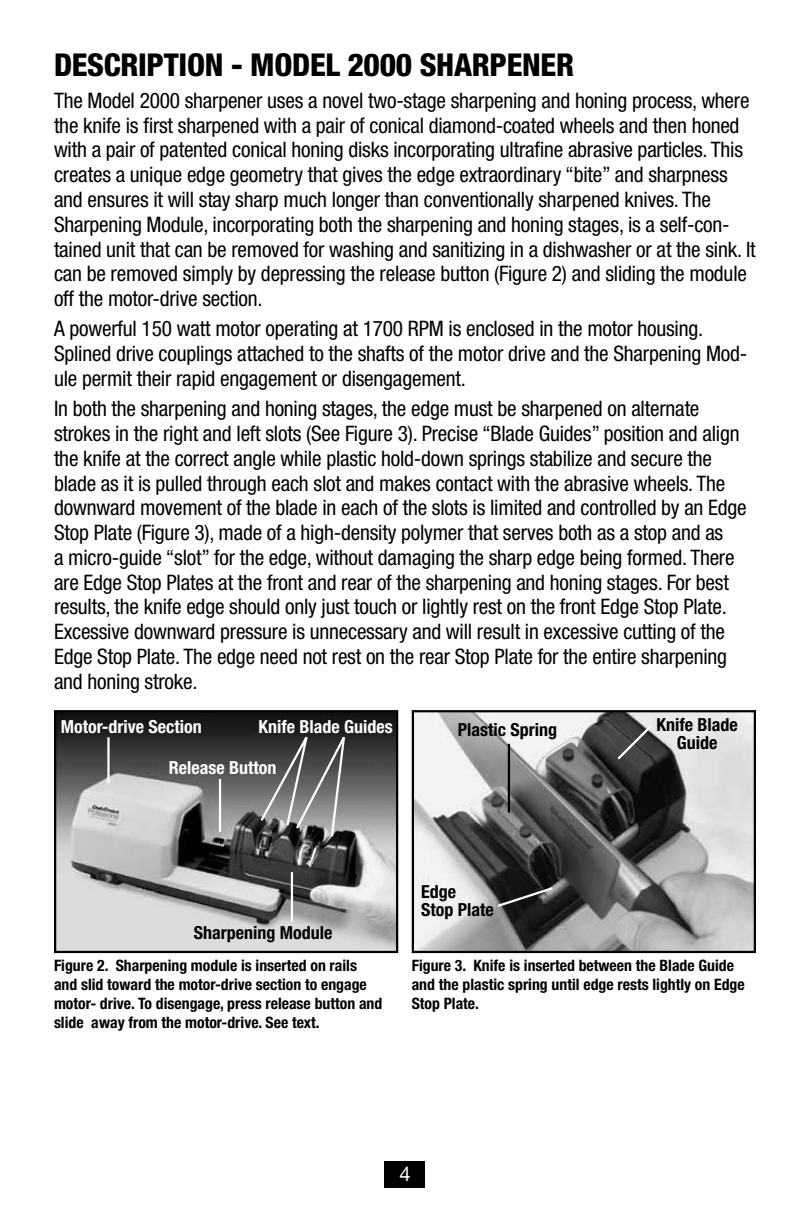
<style>
.page{position:relative;width:810px;height:1215px;background:#fff}
.page>*{position:absolute;margin:0;border:0;box-sizing:border-box;transform-origin:0 0}
.t1{font:800 condensed 31.5px "Helvetica Neue LT Std";letter-spacing:-.01em;color:#000}
.t2{font:condensed 21.38px/24.8px "Helvetica Neue LT Std";letter-spacing:-.01em;color:#000}
.t3{font:20.25px "Helvetica Neue LT Std";color:#fff}
.t4{font:700 condensed 18px/18px "Helvetica Neue LT Std";color:#000}
.t5{font:700 condensed 18px "Helvetica Neue LT Std";color:#fff}
.t6{font:700 condensed 15.75px/19.1px "Helvetica Neue LT Std";color:#000}
</style>
<div class="page">
<div style="left:385px;top:1161px;width:40px;height:27px;background:#000"></div>
<img style="left:415px;top:713px;width:338px;height:237px">
<div style="left:412px;top:710px;width:344px;height:243px;border:2px solid #000"></div>
<svg style="left:495px;top:885px;width:60px;height:24px"></svg>
<hr style="left:508px;top:744px;width:2px;height:69px;background:#000">
<svg style="left:615px;top:723px;width:39px;height:39px;background:#545454"></svg>
<img style="left:57px;top:713px;width:338px;height:237px">
<div style="left:54px;top:710px;width:344px;height:243px;border:2px solid #000"></div>
<hr style="left:291px;top:872px;width:2px;height:49px;background:#fff">
<hr style="left:219px;top:779px;width:2px;height:53px;background:#fff">
<hr style="left:107px;top:737px;width:3px;height:46px;background:#fff">
<svg style="left:259px;top:722px;width:89px;height:117px;background:#636363"></svg>
<h1 class="t1" style="left:54px;top:46px;width:522px">DESCRIPTION - MODEL 2000 SHARPENER</h1>
<p class="t2" style="left:54px;top:88px;width:703px">The Model 2000 sharpener uses a novel two-stage sharpening and honing process, where the knife is first sharpened with a pair of conical diamond-coated wheels and then honed with a pair of patented conical honing disks incorporating ultrafine abrasive particles. This creates a unique edge geometry that gives the edge extraordinary “bite” and sharpness and ensures it will stay sharp much longer than conventionally sharpened knives. The Sharpening Module, incorporating both the sharpening and honing stages, is a self-con&shy;tained unit that can be removed for washing and sanitizing in a dishwasher or at the sink. It can be removed simply by depressing the release button (Figure 2) and sliding the module off the motor-drive section.</p>
<p class="t2" style="left:54px;top:316px;width:695px">A powerful 150 watt motor operating at 1700 RPM is enclosed in the motor housing.<br>Splined drive couplings attached to the shafts of the motor drive and the Sharpening Mod&shy;ule permit their rapid engagement or disengagement.</p>
<p class="t2" style="left:54px;top:396px;width:694px">In both the sharpening and honing stages, the edge must be sharpened on alternate strokes in the right and left slots (See Figure 3). Precise “Blade Guides” position and align the knife at the correct angle while plastic hold-down springs stabilize and secure the blade as it is pulled through each slot and makes contact with the abrasive wheels. The downward movement of the blade in each of the slots is limited and controlled by an Edge Stop Plate (Figure 3), made of a high-density polymer that serves both as a stop and as<br>a micro-guide “slot” for the edge, without damaging the sharp edge being formed. There are Edge Stop Plates at the front and rear of the sharpening and honing stages. For best results, the knife edge should only just touch or lightly rest on the front Edge Stop Plate.<br>Excessive downward pressure is unnecessary and will result in excessive cutting of the Edge Stop Plate. The edge need not rest on the rear Stop Plate for the entire sharpening and honing stroke.</p>
<p class="t5" style="left:61px;top:715px;width:143px">Motor-drive Section</p>
<p class="t5" style="left:169px;top:757px;width:109px">Release Button</p>
<p class="t5" style="left:259px;top:715px;width:136px">Knife Blade Guides</p>
<p class="t4" style="left:458px;top:721px;width:101px">Plastic Spring</p>
<p class="t4" style="left:656px;top:715px;width:83px;text-align:center">Knife Blade<br>Guide</p>
<p class="t4" style="left:194px;top:923px;width:140px">Sharpening Module</p>
<p class="t6" style="left:54px;top:956px;width:330px">Figure 2. Sharpening module is inserted on rails and slid toward the motor-drive section to engage motor- drive. To disengage, press release button and slide away from the motor-drive. See text.</p>
<p class="t4" style="left:421px;top:883px;width:74px">Edge<br>Stop Plate</p>
<p class="t6" style="left:412px;top:956px;width:335px">Figure 3. Knife is inserted between the Blade Guide and the plastic spring until edge rests lightly on Edge<br>Stop Plate.</p>
<p class="t3" style="left:399px;top:1162px;width:13px">4</p>
</div>
